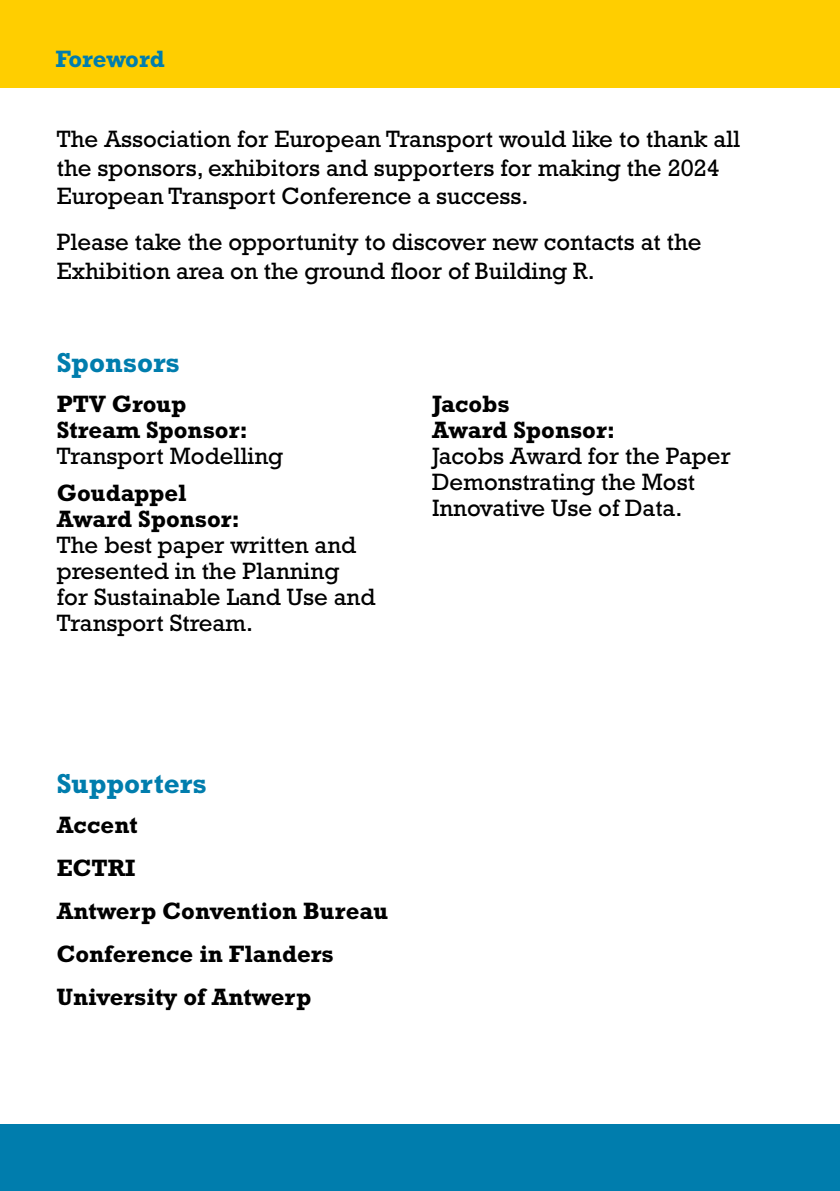
<style>
.page{position:relative;width:840px;height:1191px;background:#fff}
.page>*{position:absolute;margin:0;border:0;box-sizing:border-box;transform-origin:0 0}
.t1{font:700 28px "Rockwell Std";color:#007dad}
.t2{font:24px/26px "Rockwell Std";color:#000}
.t3{font:700 24px/43px "Rockwell Std";color:#000}
.t4{font:700 24px "Rockwell Std";color:#007dad}
</style>
<div class="page">
<div style="left:0;top:0;width:839px;height:87px;background:#ffce00"></div>
<div style="left:0;top:1124px;width:839px;height:67px;background:#007dad"></div>
<p class="t4" style="left:55px;top:44px;width:111px">Foreword</p>
<p class="t2" style="left:57px;top:124px;width:684px;line-height:28.8px">The Association for European Transport would like to thank all the sponsors, exhibitors and supporters for making the 2024<br>European Transport Conference a success.</p>
<p class="t2" style="left:57px;top:227px;width:646px;line-height:28.8px">Please take the opportunity to discover new contacts at the<br>Exhibition area on the ground floor of Building R.</p>
<p class="t1" style="left:57px;top:346px;width:125px">Sponsors</p>
<p class="t3" style="left:57px;top:390px;width:192px;line-height:26px">PTV Group<br>Stream Sponsor:</p>
<p class="t2" style="left:57px;top:442px;width:228px">Transport Modelling</p>
<p class="t3" style="left:57px;top:479px;width:185px;line-height:26px">Goudappel<br>Award Sponsor:</p>
<p class="t2" style="left:57px;top:531px;width:320px">The best paper written and presented in the Planning for Sustainable Land Use and<br>Transport Stream.</p>
<p class="t3" style="left:432px;top:390px;width:185px;line-height:26px">Jacobs<br>Award Sponsor:</p>
<p class="t2" style="left:432px;top:442px;width:300px">Jacobs Award for the Paper<br>Demonstrating the Most<br>Innovative Use of Data.</p>
<p class="t1" style="left:57px;top:767px;width:151px">Supporters</p>
<p class="t3" style="left:57px;top:802px;width:333px">Accent<br>ECTRI<br>Antwerp Convention Bureau<br>Conference in Flanders<br>University of Antwerp</p>
</div>
